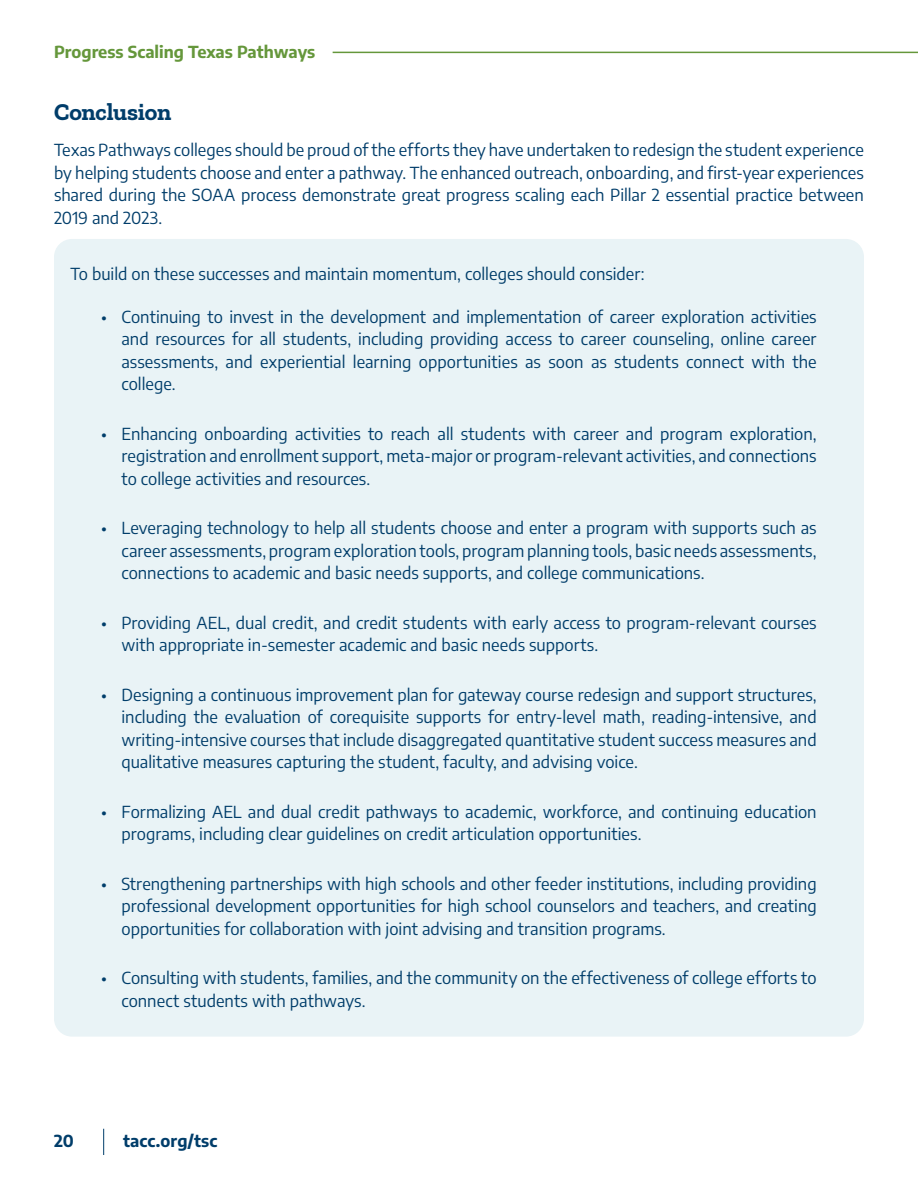
<style>
.page{position:relative;width:918px;height:1188px;background:#fff}
.page>*{position:absolute;margin:0;border:0;box-sizing:border-box;transform-origin:0 0}
.Body_Title{font:700 24px "Zilla Slab";letter-spacing:-.01em;color:#003d6a}
.Body{font:16.5px/22.5px "Encode Sans";color:#003d6a;text-align:justify}
.t1{font:700 16.5px "Encode Sans";color:#65973b}
.t2{font:700 16.5px "Encode Sans";letter-spacing:.005em;color:#003d6a}
</style>
<div class="page">
<hr style="left:333px;top:52px;width:585px;height:1px;background:#65973b">
<svg style="left:103px;top:1129px;width:1px;height:26px"></svg>
<div style="left:54px;top:239px;width:810px;height:798px;background:#e9f3f6;border-radius:18px"></div>
<p class="t1" style="left:54px;top:41px;width:263px">Progress Scaling Texas Pathways</p>
<p class="Body_Title" style="left:54px;top:98px;width:119px">Conclusion</p>
<p class="Body" style="left:54px;top:138px;width:811px">Texas Pathways colleges should be proud of the efforts they have undertaken to redesign the student experience by helping students choose and enter a pathway. The enhanced outreach, onboarding, and first-year experiences shared during the SOAA process demonstrate great progress scaling each Pillar 2 essential practice between 2019 and 2023.</p>
<p class="Body" style="left:70px;top:262px;width:575px">To build on these successes and maintain momentum, colleges should consider:</p>
<p class="Body" style="left:122px;top:305px;width:697px;text-indent:-20px">• Continuing to invest in the development and implementation of career exploration activities and resources for all students, including providing access to career counseling, online career assessments, and experiential learning opportunities as soon as students connect with the college.</p>
<p class="Body" style="left:122px;top:422px;width:697px;text-indent:-20px">• Enhancing onboarding activities to reach all students with career and program exploration, registration and enrollment support, meta-major or program-relevant activities, and connections to college activities and resources.</p>
<p class="Body" style="left:122px;top:516px;width:697px;text-indent:-20px">• Leveraging technology to help all students choose and enter a program with supports such as career assessments, program exploration tools, program planning tools, basic needs assessments, connections to academic and basic needs supports, and college communications.</p>
<p class="Body" style="left:122px;top:611px;width:697px;text-indent:-20px">• Providing AEL, dual credit, and credit students with early access to program-relevant courses with appropriate in-semester academic and basic needs supports.</p>
<p class="Body" style="left:122px;top:683px;width:697px;text-indent:-20px">• Designing a continuous improvement plan for gateway course redesign and support structures, including the evaluation of corequisite supports for entry-level math, reading-intensive, and writing-intensive courses that include disaggregated quantitative student success measures and qualitative measures capturing the student, faculty, and advising voice.</p>
<p class="Body" style="left:122px;top:800px;width:697px;text-indent:-20px">• Formalizing AEL and dual credit pathways to academic, workforce, and continuing education programs, including clear guidelines on credit articulation opportunities.</p>
<p class="Body" style="left:122px;top:872px;width:697px;text-indent:-20px">• Strengthening partnerships with high schools and other feeder institutions, including providing professional development opportunities for high school counselors and teachers, and creating opportunities for collaboration with joint advising and transition programs.</p>
<p class="Body" style="left:122px;top:966px;width:697px;text-indent:-20px">• Consulting with students, families, and the community on the effectiveness of college efforts to connect students with pathways.</p>
<p class="t2" style="left:54px;top:1130px;width:21px">20</p>
<p class="t2" style="left:123px;top:1130px;width:96px">tacc.org/tsc</p>
</div>
